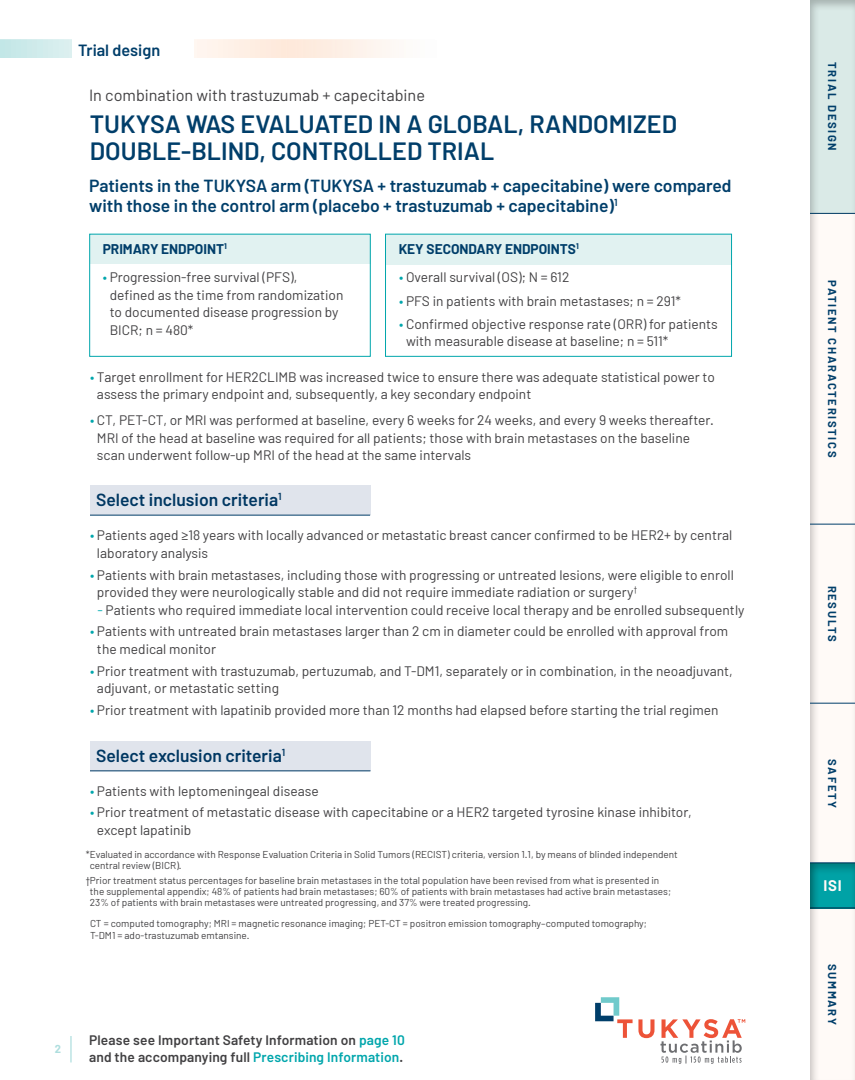
<style>
.page{position:relative;width:855px;height:1080px;background:#fff}
.page>*{position:absolute;margin:0;border:0;box-sizing:border-box;transform-origin:0 0}
.t1{font:600 25px/27.5px "Barlow";color:#003e6a}
.t2{font:600 17.5px/20px "Barlow";color:#003e6a}
.t3{font:16.25px "Barlow";color:#414042}
.t4{font:600 16.25px "Barlow";color:#003e6a}
.t5{font:700 15px "Barlow";color:#fff}
.t6{font:13.75px/17.5px "Barlow";color:#414042}
.t7{font:600 13.75px/17.5px "Barlow";letter-spacing:.01em;color:#414042}
.t8{font:700 13.75px "Barlow";color:#003e6a}
.t9{font:700 11.25px "Barlow";letter-spacing:.15em;color:#003e6a}
.t10{font:700 11.25px "Barlow";color:#aedede}
.t11{font:10px/11.2px "Barlow";color:#414042}
.s1{color:#00a6ac}
.s2{color:#00acb2}
</style>
<div class="page">
<svg style="left:595px;top:997px;width:150px;height:67px"></svg>
<hr style="left:70px;top:1036px;width:2px;height:26px;background:#aedede">
<div style="left:90px;top:234px;width:280px;height:30px;background:#e1f2f1"></div>
<svg style="left:0;top:39px;width:392px;height:18px;background:#f1eee7"></svg>
<div style="left:385px;top:234px;width:347px;height:30px;background:#e1f2f1"></div>
<div style="left:90px;top:234px;width:280px;height:123px;border:1px solid #00a6ac"></div>
<div style="left:385px;top:234px;width:347px;height:123px;border:1px solid #00a6ac"></div>
<div style="left:72px;top:18px;width:121px;height:70px;background:#fff"></div>
<div style="left:90px;top:485px;width:280px;height:30px;background:#e0e4ec"></div>
<hr style="left:90px;top:515px;width:280px;height:1px;background:#003e6a">
<div style="left:90px;top:741px;width:280px;height:30px;background:#e0e4ec"></div>
<hr style="left:90px;top:771px;width:280px;height:1px;background:#003e6a">
<div style="left:798px;top:0;width:57px;height:1080px;background:#000;opacity:.25"></div>
<hr style="left:810px;top:524px;width:45px;height:1px;background:#003e6a">
<hr style="left:810px;top:213px;width:45px;height:1px;background:#003e6a">
<hr style="left:810px;top:703px;width:45px;height:1px;background:#003e6a">
<div style="left:800px;top:856px;width:55px;height:53px;background:#000;opacity:.25"></div>
<svg style="left:810px;top:0;width:45px;height:213px;background:#d5e4e1"></svg>
<p class="t4" style="left:78px;top:40px;width:84px">Trial design</p>
<p class="t3" style="left:89px;top:85px;width:337px">In combination with trastuzumab + capecitabine</p>
<h1 class="t1" style="left:90px;top:109px;width:589px">TUKYSA WAS EVALUATED IN A GLOBAL, RANDOMIZED<br>DOUBLE-BLIND, CONTROLLED TRIAL</h1>
<p class="t2" style="left:89px;top:175px;width:644px">Patients in the TUKYSA arm (TUKYSA + trastuzumab + capecitabine) were compared with those in the control arm (placebo + trastuzumab + capecitabine)<sup>1</sup></p>
<p class="t8" style="left:103px;top:240px;width:126px">PRIMARY ENDPOINT<sup>1</sup></p>
<p class="t8" style="left:399px;top:240px;width:182px">KEY SECONDARY ENDPOINTS<sup>1</sup></p>
<p class="t6" style="left:110px;top:268px;width:235px;text-indent:-7px"><span class="s1">•</span> Progression-free survival (PFS), defined as the time from randomization to documented disease progression by<br>BICR; n = 480*</p>
<p class="t6" style="left:399px;top:268px;width:172px"><span class="s1">•</span> Overall survival (OS); N = 612</p>
<p class="t6" style="left:399px;top:292px;width:283px"><span class="s1">•</span> PFS in patients with brain metastases; n = 291*</p>
<p class="t6" style="left:406px;top:315px;width:313px;text-indent:-7px"><span class="s1">•</span> Confirmed objective response rate (ORR) for patients with measurable disease at baseline; n = 511*</p>
<p class="t6" style="left:97px;top:368px;width:619px;text-indent:-7px"><span class="s1">•</span> Target enrollment for HER2CLIMB was increased twice to ensure there was adequate statistical power to assess the primary endpoint and, subsequently, a key secondary endpoint</p>
<p class="t6" style="left:97px;top:411px;width:618px;text-indent:-7px"><span class="s1">•</span> CT, PET-CT, or MRI was performed at baseline, every 6 weeks for 24 weeks, and every 9 weeks thereafter.<br>MRI of the head at baseline was required for all patients; those with brain metastases on the baseline scan underwent follow-up MRI of the head at the same intervals</p>
<p class="t2" style="left:96px;top:490px;width:187px">Select inclusion criteria<sup>1</sup></p>
<p class="t6" style="left:97px;top:526px;width:637px;text-indent:-7px"><span class="s1">•</span> Patients aged ≥18 years with locally advanced or metastatic breast cancer confirmed to be HER2+ by central laboratory analysis</p>
<p class="t6" style="left:97px;top:566px;width:638px;text-indent:-7px"><span class="s1">•</span> Patients with brain metastases, including those with progressing or untreated lesions, were eligible to enroll provided they were neurologically stable and did not require immediate radiation or surgery<sup>†</sup></p>
<p class="t6" style="left:97px;top:601px;width:649px"><span class="s2">-</span> Patients who required immediate local intervention could receive local therapy and be enrolled subsequently</p>
<p class="t6" style="left:97px;top:622px;width:633px;text-indent:-7px"><span class="s1">•</span> Patients with untreated brain metastases larger than 2 cm in diameter could be enrolled with approval from the medical monitor</p>
<p class="t6" style="left:97px;top:662px;width:637px;text-indent:-7px"><span class="s1">•</span> Prior treatment with trastuzumab, pertuzumab, and T-DM1, separately or in combination, in the neoadjuvant, adjuvant, or metastatic setting</p>
<p class="t6" style="left:90px;top:701px;width:630px"><span class="s1">•</span> Prior treatment with lapatinib provided more than 12 months had elapsed before starting the trial regimen</p>
<p class="t2" style="left:96px;top:745px;width:191px">Select exclusion criteria<sup>1</sup></p>
<p class="t6" style="left:90px;top:782px;width:230px"><span class="s1">•</span> Patients with leptomeningeal disease</p>
<p class="t6" style="left:97px;top:803px;width:596px;text-indent:-7px"><span class="s1">•</span> Prior treatment of metastatic disease with capecitabine or a HER2 targeted tyrosine kinase inhibitor, except lapatinib</p>
<p class="t11" style="left:90px;top:848px;width:590px;text-indent:-4px">*Evaluated in accordance with Response Evaluation Criteria in Solid Tumors (RECIST) criteria, version 1.1, by means of blinded independent central review (BICR).</p>
<p class="t11" style="left:90px;top:874px;width:583px;text-indent:-4px">†Prior treatment status percentages for baseline brain metastases in the total population have been revised from what is presented in the supplemental appendix; 48% of patients had brain metastases; 60% of patients with brain metastases had active brain metastases;<br>23% of patients with brain metastases were untreated progressing, and 37% were treated progressing.</p>
<p class="t11" style="left:90px;top:918px;width:558px">CT = computed tomography; MRI = magnetic resonance imaging; PET-CT = positron emission tomography–computed tomography;<br>T-DM1 = ado-trastuzumab emtansine.</p>
<p class="t10" style="left:55px;top:1042px;width:8px">2</p>
<p class="t7" style="left:89px;top:1031px;width:318px">Please see Important Safety Information on <span class="s1">page 10 </span>and the accompanying full <span class="s1">Prescribing Information</span>.</p>
<p class="t9" style="left:839px;top:62px;width:90px;rotate:90deg">TRIAL DESIGN</p>
<p class="t9" style="left:839px;top:280px;width:179px;rotate:90deg">PATIENT CHARACTERISTICS</p>
<p class="t9" style="left:839px;top:586px;width:58px;rotate:90deg">RESULTS</p>
<p class="t9" style="left:839px;top:759px;width:51px;rotate:90deg">SAFETY</p>
<p class="t5" style="left:823px;top:876px;width:20px">ISI</p>
<p class="t9" style="left:839px;top:964px;width:62px;rotate:90deg">SUMMARY</p>
</div>
